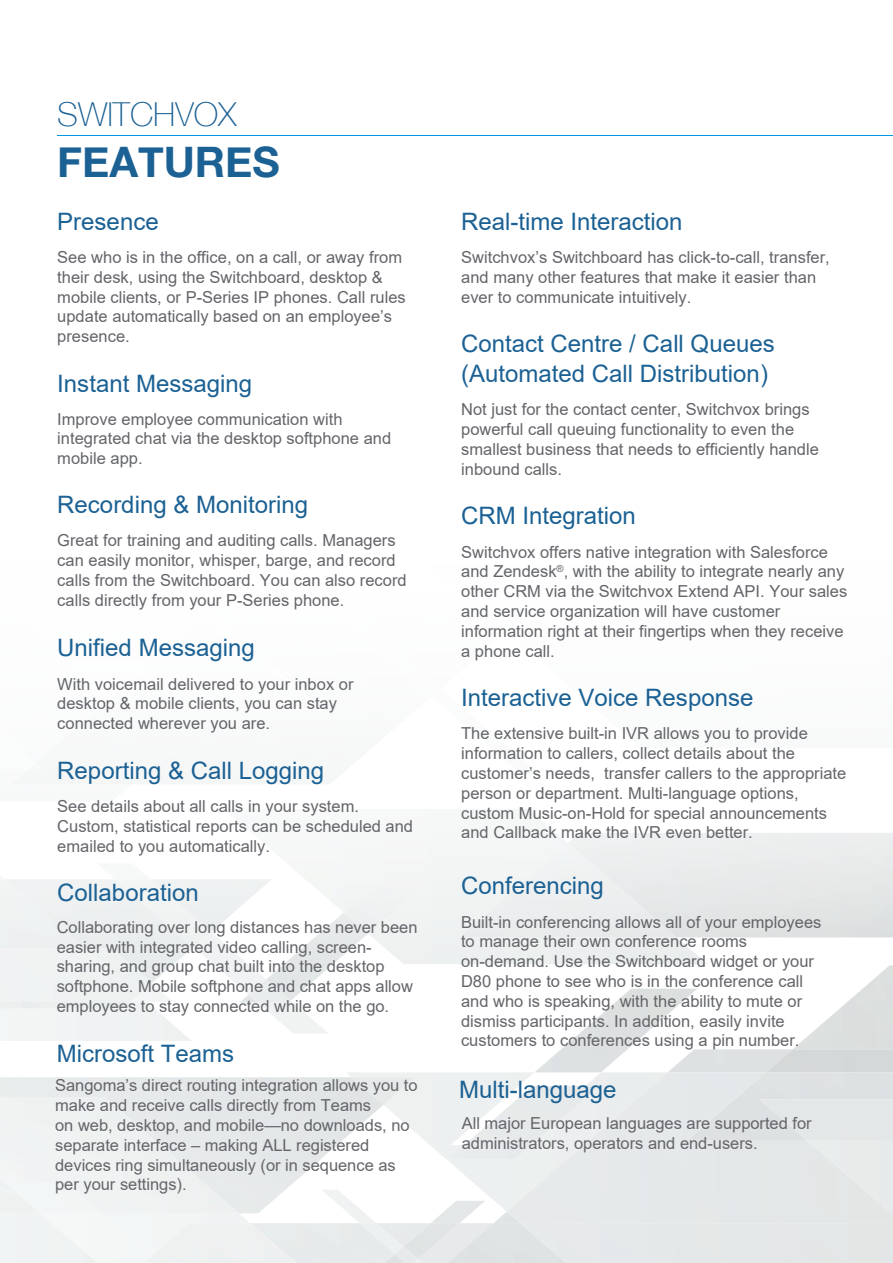
<style>
.page{position:relative;width:893px;height:1263px;background:#fff}
.page>*{position:absolute;margin:0;border:0;box-sizing:border-box;transform-origin:0 0}
.t1{font:700 42px "Helvetica Neue";color:#1b6194}
.t2{font:100 33px "Helvetica Neue";color:#1b6194}
.t3{font:24px/30px "Arial";color:#1b6194}
.t4{font:24px "Arial";color:#1b6194}
.t5{font:16.5px/19.8px "Arial";color:#63656a}
.t6{font:16.5px/19.8px "Arial";color:#63656a}
.s1{font-style:inherit}
</style>
<div class="page">
<img style="left:793px;top:965px;width:100px;height:84px">
<img style="left:431px;top:1211px;width:42px;height:12px">
<img style="left:535px;top:989px;width:163px;height:83px">
<div style="left:151px;top:1223px;width:164px;height:40px;background:#eef0f0"></div>
<div style="left:352px;top:1077px;width:63px;height:28px;background:#e7eaea"></div>
<div style="left:507px;top:1072px;width:300px;height:151px;background:#e5e9ea"></div>
<div style="left:688px;top:1072px;width:205px;height:68px;background:#dee1e2"></div>
<img style="left:448px;top:1086px;width:151px;height:73px">
<div style="left:0;top:962px;width:97px;height:40px;background:#f0f3f3"></div>
<div style="left:760px;top:1099px;width:133px;height:41px;background:#e4e7e7"></div>
<img style="left:0;top:1183px;width:5px;height:30px">
<div style="left:40px;top:1213px;width:111px;height:50px;background:#f3f6f6"></div>
<div style="left:5px;top:1183px;width:96px;height:30px;background:#f3f5f5"></div>
<img style="left:138px;top:1256px;width:39px;height:7px">
<img style="left:248px;top:979px;width:43px;height:24px">
<img style="left:322px;top:1190px;width:54px;height:33px">
<div style="left:360px;top:1223px;width:75px;height:40px;background:#e7eaeb"></div>
<img style="left:395px;top:1246px;width:23px;height:17px">
<svg style="left:0;top:774px;width:893px;height:188px"></svg>
<hr style="left:57px;top:135px;width:836px;height:1px;background:#009bde">
<h2 class="t2" style="left:57px;top:90px;width:181px">SWITCHVOX</h2>
<h1 class="t1" style="left:57px;top:129px;width:224px">FEATURES</h1>
<h3 class="t3" style="left:57px;top:206px;width:103px">Presence</h3>
<p class="t5" style="left:57px;top:247px;width:350px">See who is in the office, on a call, or away from their desk, using the Switchboard, desktop &amp; mobile clients, or P-Series IP phones. Call rules update automatically based on an employee’s presence.</p>
<h3 class="t3" style="left:57px;top:368px;width:196px">Instant Messaging</h3>
<p class="t5" style="left:57px;top:409px;width:335px;line-height:19.4px">Improve employee communication with integrated chat via the desktop softphone and mobile app.</p>
<h3 class="t3" style="left:57px;top:490px;width:252px">Recording &amp; Monitoring</h3>
<p class="t5" style="left:57px;top:531px;width:351px">Great for training and auditing calls. Managers can easily monitor, whisper, barge, and record calls from the Switchboard. You can also record calls directly from your P-Series phone.</p>
<h3 class="t3" style="left:57px;top:633px;width:199px">Unified Messaging</h3>
<p class="t5" style="left:57px;top:674px;width:298px">With voicemail delivered to your inbox or desktop &amp; mobile clients, you can stay connected wherever you are.</p>
<h3 class="t3" style="left:57px;top:755px;width:268px">Reporting &amp; Call Logging</h3>
<p class="t5" style="left:57px;top:796px;width:357px">See details about all calls in your system.<br>Custom, statistical reports can be scheduled and emailed to you automatically.</p>
<h3 class="t3" style="left:57px;top:878px;width:143px">Collaboration</h3>
<p class="t5" style="left:57px;top:917px;width:362px">Collaborating over long distances has never been easier with integrated video calling, screen&shy;sharing, and group chat built into the desktop softphone. Mobile softphone and chat apps allow employees to stay connected while on the go.</p>
<h3 class="t4" style="left:57px;top:1036px;width:179px"><span class="s1">M</span>icrosoft Teams</h3>
<p class="t6" style="left:55px;top:1076px;width:364px">Sangoma’s direct routing integration allows you to make and receive calls directly from Teams<br>on web, desktop, and mobile—no downloads, no separate interface – making ALL registered devices ring simultaneously (or in sequence as per your settings).</p>
<h3 class="t3" style="left:461px;top:206px;width:223px">Real-time Interaction</h3>
<p class="t5" style="left:461px;top:247px;width:370px">Switchvox’s Switchboard has click-to-call, transfer, and many other features that make it easier than ever to communicate intuitively.</p>
<h3 class="t3" style="left:461px;top:329px;width:315px">Contact Centre / Call Queues (Automated Call Distribution)</h3>
<p class="t5" style="left:461px;top:400px;width:359px">Not just for the contact center, Switchvox brings powerful call queuing functionality to even the smallest business that needs to efficiently handle inbound calls.</p>
<h3 class="t3" style="left:461px;top:501px;width:176px">CRM Integration</h3>
<p class="t5" style="left:461px;top:542px;width:388px">Switchvox offers native integration with Salesforce and Zendesk<sup>®</sup>, with the ability to integrate nearly any other CRM via the Switchvox Extend API. Your sales and service organization will have customer information right at their fingertips when they receive a phone call.</p>
<h3 class="t3" style="left:461px;top:683px;width:294px">Interactive Voice Response</h3>
<p class="t5" style="left:461px;top:724px;width:387px">The extensive built-in IVR allows you to provide information to callers, collect details about the customer’s needs, transfer callers to the appropriate person or department. Multi-language options, custom Music-on-Hold for special announcements and Callback make the IVR even better.</p>
<h3 class="t3" style="left:461px;top:871px;width:144px">Conferencing</h3>
<p class="t5" style="left:461px;top:912px;width:362px">Built-in conferencing allows all of your employees to manage their own conference rooms on-demand. Use the Switchboard widget or your D80 phone to see who is in the conference call and who is speaking, with the ability to mute or dismiss participants. In addition, easily invite customers to conferences using a pin number.</p>
<h3 class="t3" style="left:459px;top:1074px;width:159px">Multi-language</h3>
<p class="t5" style="left:462px;top:1113px;width:351px">All major European languages are supported for administrators, operators and end-users.</p>
</div>
